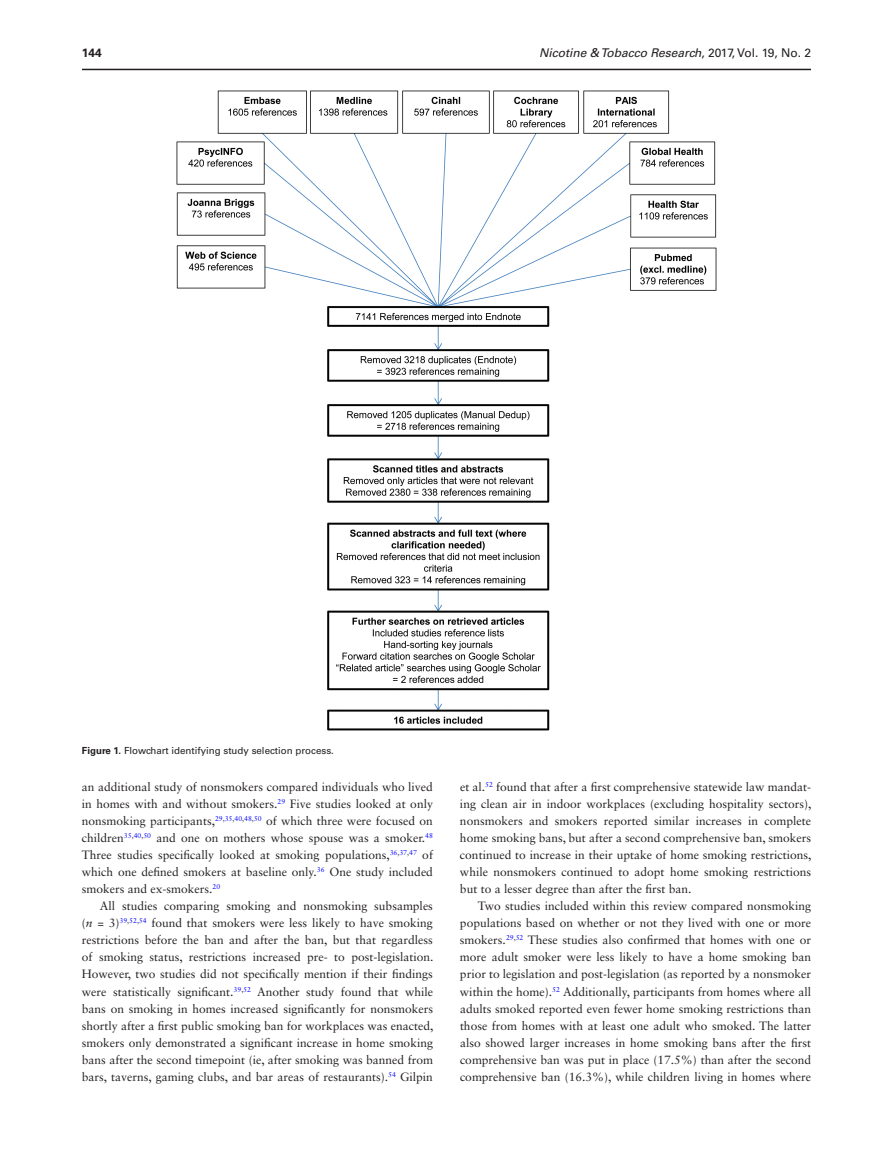
<style>
.page{position:relative;width:893px;height:1174px;background:#fff}
.page>*{position:absolute;margin:0;border:0;box-sizing:border-box;transform-origin:0 0}
.t1{font:12px/17.1px "Sabon LT Std";color:#231f20;text-align:justify}
.t2{font:italic 12px "Univers LT Std";color:#231f20}
.t3{font:700 12px "Univers LT Std";color:#231f20}
.t4{font:9.75px "Univers LT Std";color:#231f20}
.s1{font-style:normal}
.s2{font-weight:700}
.s3{font-style:italic}
</style>
<div class="page">
<hr style="left:82px;top:69px;width:729px;height:1px;background:#231f20">
<img style="left:176px;top:90px;width:540px;height:640px">
<p class="t3" style="left:82px;top:45px;width:22px">144</p>
<p class="t2" style="left:539px;top:45px;width:273px">Nicotine &amp; Tobacco Research<span class="s1">, 2017, Vol. 19, No. 2</span></p>
<p class="t4" style="left:82px;top:745px;width:254px"><span class="s2">Figure 1.</span> Flowchart identifying study selection process.</p>
<p class="t1" style="left:82px;top:777px;width:353px">an additional study of nonsmokers compared individuals who lived in homes with and without smokers.<sup>29</sup> Five studies looked at only nonsmoking participants,<sup>29</sup><sup>,</sup><sup>35</sup><sup>,</sup><sup>40</sup><sup>,</sup><sup>48</sup><sup>,</sup><sup>50</sup> of which three were focused on children<sup>35</sup><sup>,</sup><sup>40</sup><sup>,</sup><sup>50</sup> and one on mothers whose spouse was a smoker.<sup>48<br></sup>Three studies specifically looked at smoking populations,<sup>36</sup><sup>,</sup><sup>37</sup><sup>,</sup><sup>47</sup> of which one defined smokers at baseline only.<sup>36</sup> One study included smokers and ex-smokers.<sup>20</sup></p>
<p class="t1" style="left:82px;top:897px;width:353px;text-indent:18px">All studies comparing smoking and nonsmoking subsamples (<span class="s3">n</span> = 3)<sup>39</sup><sup>,</sup><sup>52</sup><sup>,</sup><sup>54</sup> found that smokers were less likely to have smoking restrictions before the ban and after the ban, but that regardless of smoking status, restrictions increased pre- to post-legislation.<br>However, two studies did not specifically mention if their findings were statistically significant.<sup>39</sup><sup>,</sup><sup>52</sup> Another study found that while bans on smoking in homes increased significantly for nonsmokers shortly after a first public smoking ban for workplaces was enacted, smokers only demonstrated a significant increase in home smoking bans after the second timepoint (ie, after smoking was banned from bars, taverns, gaming clubs, and bar areas of restaurants).<sup>54</sup> Gilpin</p>
<p class="t1" style="left:460px;top:777px;width:353px">et al.<sup>52</sup> found that after a first comprehensive statewide law mandat&shy;ing clean air in indoor workplaces (excluding hospitality sectors), nonsmokers and smokers reported similar increases in complete home smoking bans, but after a second comprehensive ban, smokers continued to increase in their uptake of home smoking restrictions, while nonsmokers continued to adopt home smoking restrictions but to a lesser degree than after the first ban.</p>
<p class="t1" style="left:460px;top:897px;width:353px;text-indent:18px">Two studies included within this review compared nonsmoking populations based on whether or not they lived with one or more smokers.<sup>29</sup><sup>,</sup><sup>52</sup> These studies also confirmed that homes with one or more adult smoker were less likely to have a home smoking ban prior to legislation and post-legislation (as reported by a nonsmoker within the home).<sup>52</sup> Additionally, participants from homes where all adults smoked reported even fewer home smoking restrictions than those from homes with at least one adult who smoked. The latter also showed larger increases in home smoking bans after the first comprehensive ban was put in place (17.5%) than after the second comprehensive ban (16.3%), while children living in homes where</p>
</div>
